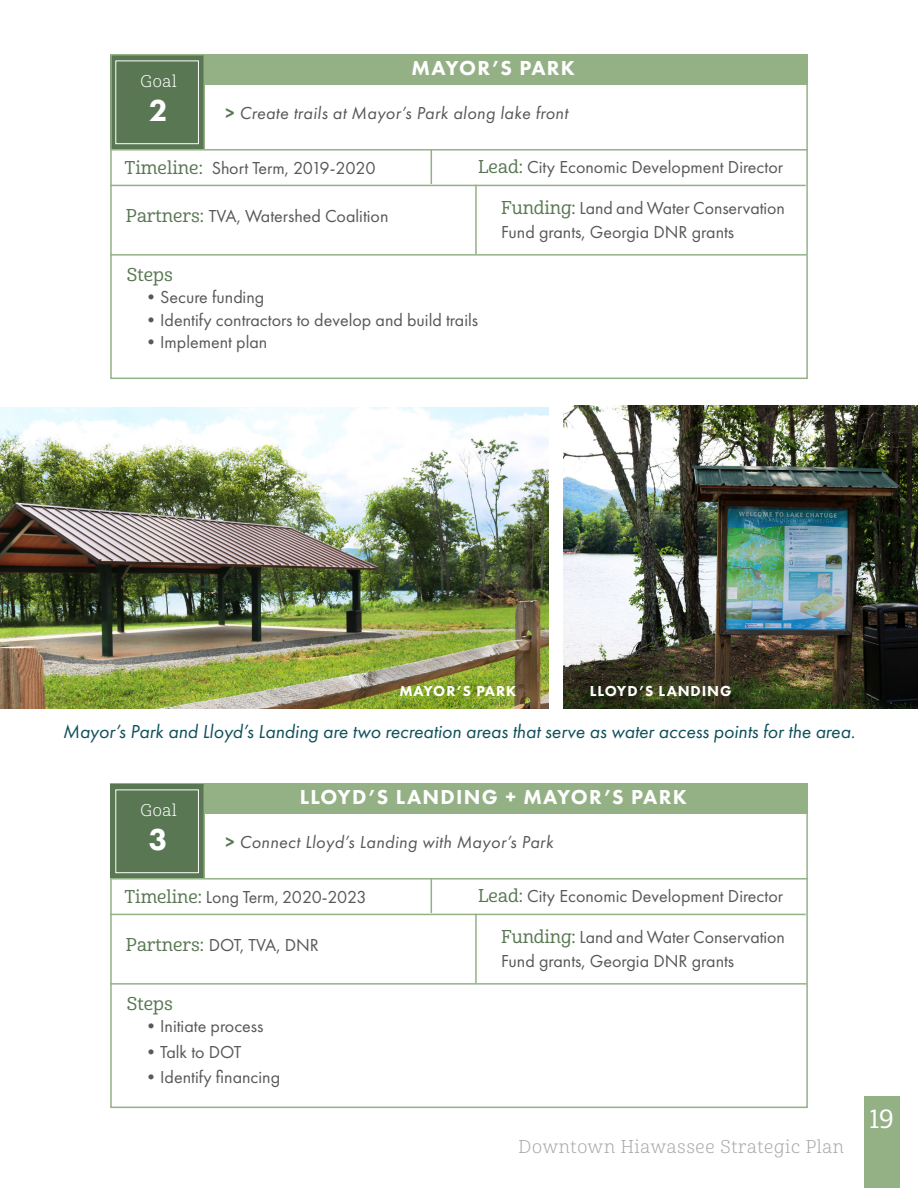
<style>
.page{position:relative;width:918px;height:1188px;background:#fff}
.page>*{position:absolute;margin:0;border:0;box-sizing:border-box;transform-origin:0 0}
.t1{font:800 31.5px "Futura PT";color:#fff}
.t2{font:25.5px "Cabrito Nor Med";color:#fff}
.t3{font:800 21px "Futura PT";letter-spacing:.06em;color:#fff}
.t4{font:italic 19.5px "Futura PT";color:#0f505b}
.t5{font:18px/24px "Futura PT";color:#57585a}
.t6{font:italic 18px "Futura PT";letter-spacing:.02em;color:#57585a}
.t7{font:18px "Cabrito Nor Boo";letter-spacing:.04em;color:#a8a9ad}
.t8{font:18px "Cabrito Nor Med";color:#587752}
.t9{font:16.5px "Cabrito Nor Boo";letter-spacing:.04em;color:#fff}
.t10{font:800 15px "Futura PT";letter-spacing:.06em;color:#fff}
.s1{font-weight:800;font-style:normal;color:#587752}
.s2{font-family:"Cabrito Nor Med";color:#587752}
</style>
<div class="page">
<div style="left:864px;top:1096px;width:35px;height:92px;background:#94b186"></div>
<div style="left:110px;top:783px;width:698px;height:31px;background:#94b186"></div>
<div style="left:110px;top:784px;width:94px;height:94px;background:#587752"></div>
<div style="left:115px;top:790px;width:84px;height:83px;border:1px solid #fff"></div>
<hr style="left:111px;top:878px;width:697px;height:2px;background:#94b186">
<hr style="left:110px;top:914px;width:696px;height:1px;background:#94b186">
<hr style="left:110px;top:983px;width:697px;height:2px;background:#94b186">
<hr style="left:431px;top:878px;width:1px;height:35px;background:#94b186">
<hr style="left:475px;top:914px;width:2px;height:69px;background:#94b186">
<hr style="left:204px;top:785px;width:1px;height:94px;background:#94b186">
<div style="left:110px;top:54px;width:698px;height:31px;background:#94b186"></div>
<div style="left:110px;top:55px;width:94px;height:94px;background:#587752"></div>
<div style="left:115px;top:61px;width:84px;height:83px;border:1px solid #fff"></div>
<hr style="left:111px;top:149px;width:697px;height:2px;background:#94b186">
<hr style="left:110px;top:185px;width:696px;height:1px;background:#94b186">
<hr style="left:110px;top:254px;width:697px;height:2px;background:#94b186">
<div style="left:110px;top:54px;width:698px;height:325px;border:2px solid #94b186"></div>
<hr style="left:431px;top:149px;width:1px;height:35px;background:#94b186">
<hr style="left:475px;top:185px;width:2px;height:69px;background:#94b186">
<hr style="left:204px;top:56px;width:1px;height:94px;background:#94b186">
<img style="left:0;top:407px;width:549px;height:301px">
<img style="left:564px;top:405px;width:354px;height:303px">
<p class="t3" style="left:412px;top:55px;width:165px">MAYOR’S PARK</p>
<p class="t6" style="left:225px;top:102px;width:344px"><span class="s1">&gt;</span> Create trails at Mayor’s Park along lake front</p>
<p class="t5" style="left:124px;top:156px;width:253px"><span class="s2">Timeline:</span> Short Term, 2019-2020</p>
<p class="t5" style="left:126px;top:204px;width:264px"><span class="s2">Partners:</span> TVA, Watershed Coalition</p>
<p class="t9" style="left:141px;top:71px;width:37px">Goal</p>
<h1 class="t1" style="left:149px;top:90px;width:20px">2</h1>
<p class="t5" style="left:478px;top:155px;width:307px"><span class="s2">Lead:</span> City Economic Development Director</p>
<p class="t5" style="left:501px;top:195px;width:285px"><span class="s2">Funding:</span> Land and Water Conservation<br>Fund grants, Georgia DNR grants</p>
<p class="t8" style="left:127px;top:264px;width:47px">Steps</p>
<p class="t5" style="left:142px;top:285px;width:124px">•Secure funding</p>
<p class="t5" style="left:142px;top:308px;width:338px">•Identify contractors to develop and build trails</p>
<p class="t5" style="left:142px;top:330px;width:127px">•Implement plan</p>
<p class="t10" style="left:399px;top:682px;width:118px">MAYOR’S PARK</p>
<p class="t10" style="left:590px;top:682px;width:143px">LLOYD’S LANDING</p>
<p class="t4" style="left:63px;top:720px;width:794px">Mayor’s Park and Lloyd’s Landing are two recreation areas that serve as water access points for the area.</p>
<p class="t3" style="left:300px;top:784px;width:389px">LLOYD’S LANDING + MAYOR’S PARK</p>
<p class="t6" style="left:225px;top:831px;width:329px"><span class="s1">&gt;</span> Connect Lloyd’s Landing with Mayor’s Park</p>
<p class="t5" style="left:124px;top:885px;width:244px"><span class="s2">Timeline:</span> Long Term, 2020-2023</p>
<p class="t5" style="left:126px;top:933px;width:194px"><span class="s2">Partners:</span> DOT, TVA, DNR</p>
<p class="t9" style="left:141px;top:800px;width:37px">Goal</p>
<h1 class="t1" style="left:149px;top:819px;width:20px">3</h1>
<p class="t5" style="left:478px;top:884px;width:307px"><span class="s2">Lead:</span> City Economic Development Director</p>
<p class="t5" style="left:501px;top:924px;width:285px"><span class="s2">Funding:</span> Land and Water Conservation<br>Fund grants, Georgia DNR grants</p>
<p class="t8" style="left:127px;top:993px;width:47px">Steps</p>
<p class="t5" style="left:142px;top:1014px;width:123px">•Initiate process</p>
<p class="t5" style="left:142px;top:1040px;width:101px">•Talk to DOT</p>
<p class="t5" style="left:142px;top:1065px;width:139px">•Identify financing</p>
<p class="t7" style="left:519px;top:1136px;width:327px">Downtown Hiawassee Strategic Plan</p>
<h2 class="t2" style="left:870px;top:1104px;width:25px">19</h2>
</div>
